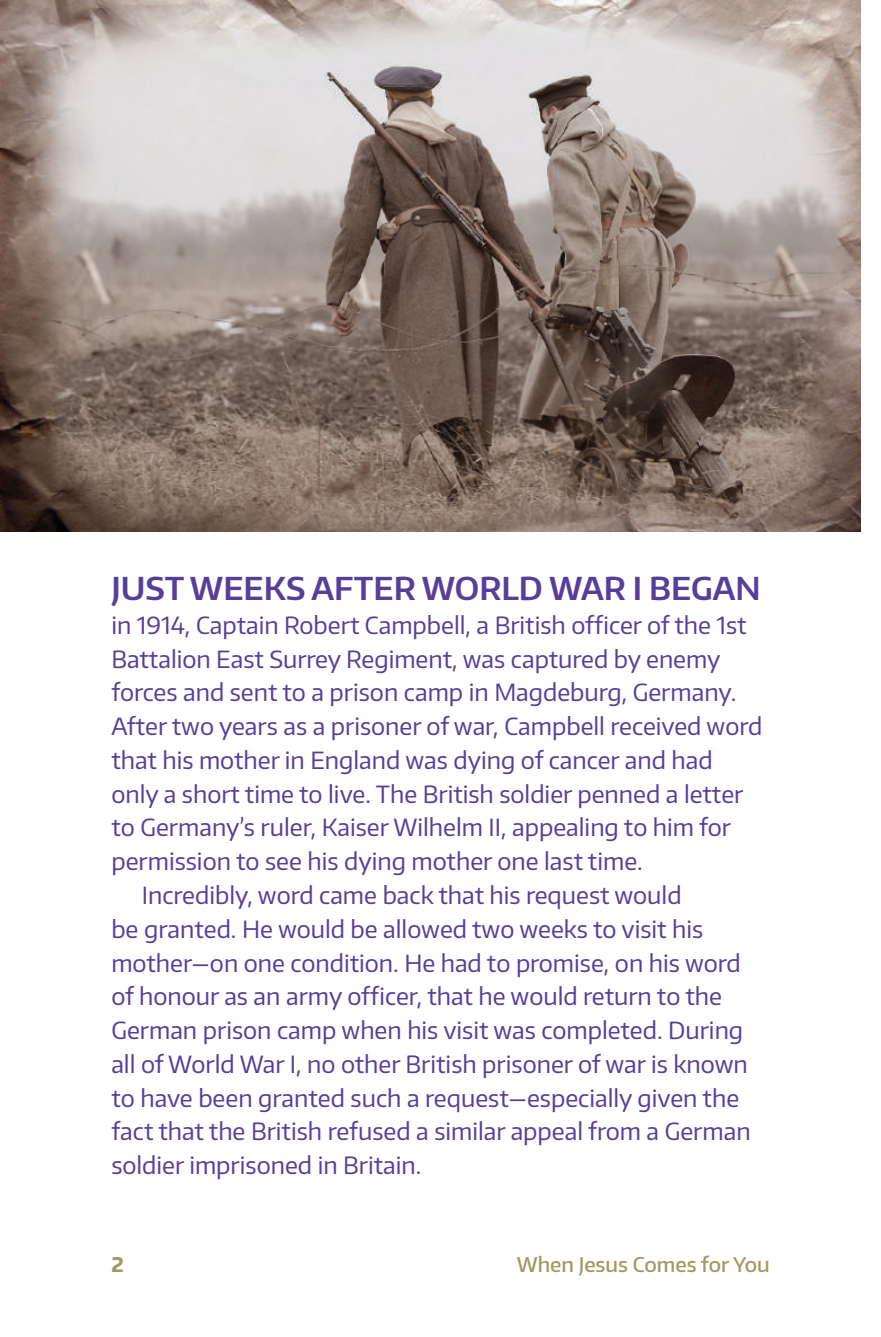
<style>
.page{position:relative;width:881px;height:1337px;background:#fff}
.page>*{position:absolute;margin:0;border:0;box-sizing:border-box;transform-origin:0 0}
.t1{font:600 31.5px "Encode Sans";color:#573e99}
.t2{font:23.62px "Encode Sans";color:#573e99}
.t3{font:500 20.25px "Encode Sans";color:#a09a61}
.t4{font:700 20.25px "Encode Sans";color:#a09a61}
</style>
<div class="page">
<img style="left:0;top:0;width:861px;height:531px">
<h1 class="t1" style="left:111px;top:567px;width:651px">JUST WEEKS AFTER WORLD WAR I BEGAN</h1>
<p class="t2" style="left:111px;top:609px;width:637px">in 1914, Captain Robert Campbell, a British officer of the 1st</p>
<p class="t2" style="left:111px;top:643px;width:611px">Battalion East Surrey Regiment, was captured by enemy</p>
<p class="t2" style="left:111px;top:677px;width:626px">forces and sent to a prison camp in Magdeburg, Germany.</p>
<p class="t2" style="left:111px;top:711px;width:652px">After two years as a prisoner of war, Campbell received word</p>
<p class="t2" style="left:111px;top:744px;width:603px">that his mother in England was dying of cancer and had</p>
<p class="t2" style="left:111px;top:778px;width:633px">only a short time to live. The British soldier penned a letter</p>
<p class="t2" style="left:111px;top:812px;width:621px">to Germany’s ruler, Kaiser Wilhelm II, appealing to him for</p>
<p class="t2" style="left:111px;top:846px;width:533px">permission to see his dying mother one last time.</p>
<p class="t2" style="left:142px;top:879px;width:541px">Incredibly, word came back that his request would</p>
<p class="t2" style="left:111px;top:913px;width:593px">be granted. He would be allowed two weeks to visit his</p>
<p class="t2" style="left:111px;top:947px;width:631px">mother—on one condition. He had to promise, on his word</p>
<p class="t2" style="left:111px;top:981px;width:612px">of honour as an army officer, that he would return to the</p>
<p class="t2" style="left:111px;top:1014px;width:633px">German prison camp when his visit was completed. During</p>
<p class="t2" style="left:111px;top:1048px;width:638px">all of World War I, no other British prisoner of war is known</p>
<p class="t2" style="left:111px;top:1082px;width:629px">to have been granted such a request—especially given the</p>
<p class="t2" style="left:111px;top:1116px;width:641px">fact that the British refused a similar appeal from a German</p>
<p class="t2" style="left:111px;top:1149px;width:311px">soldier imprisoned in Britain.</p>
<p class="t4" style="left:111px;top:1251px;width:14px">2</p>
<p class="t3" style="left:517px;top:1251px;width:254px">When Jesus Comes for You</p>
</div>
